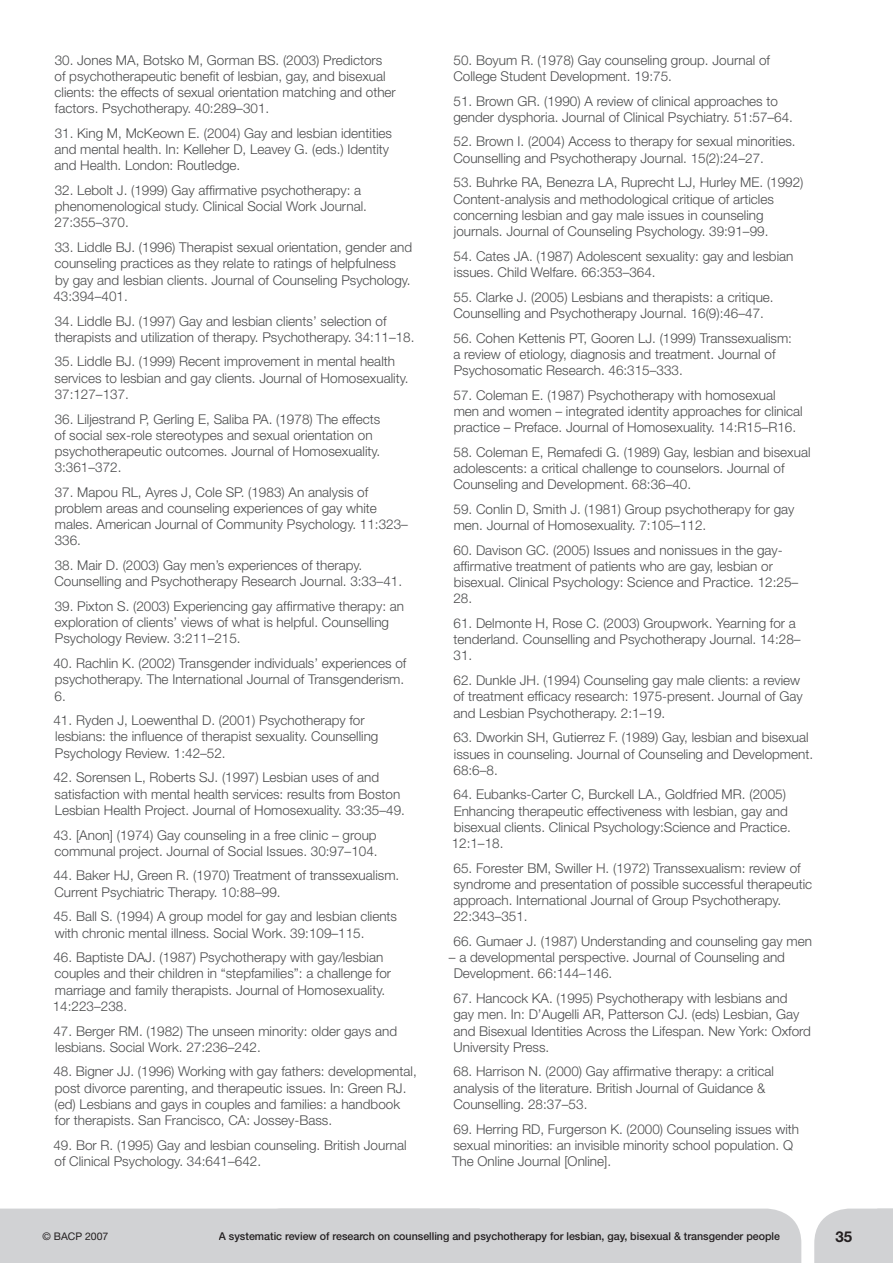
<style>
.page{position:relative;width:893px;height:1263px;background:#fff}
.page>*{position:absolute;margin:0;border:0;box-sizing:border-box;transform-origin:0 0}
.t1{font:700 15px "Helvetica Neue";color:#231f20}
.t2{font:300 13.5px/16.2px "Helvetica Neue";color:#4b4c4d}
.t3{font:500 10.95px "Helvetica Neue";color:#231f20}
.t4{font:10.5px "Helvetica Neue";color:#231f20}
</style>
<div class="page">
<div style="left:0;top:1208px;width:480px;height:55px;background:#d1d2d4"></div>
<svg style="left:814px;top:1208px;width:63px;height:55px;background:#d5d6d7"></svg>
<div style="left:877px;top:1208px;width:16px;height:55px;background:#d1d2d4"></div>
<div style="left:219px;top:1208px;width:582px;height:55px;background:#d1d2d4"></div>
<div style="left:836px;top:1231px;width:16px;height:11px;background:#d1d2d4"></div>
<p class="t2" style="left:55px;top:51px;width:343px">30. Jones MA, Botsko M, Gorman BS. (2003) Predictors of psychotherapeutic benefit of lesbian, gay, and bisexual clients: the effects of sexual orientation matching and other factors. Psychotherapy. 40:289–301.</p>
<p class="t2" style="left:55px;top:125px;width:339px">31. King M, McKeown E. (2004) Gay and lesbian identities and mental health. In: Kelleher D, Leavey G. (eds.) Identity and Health. London: Routledge.</p>
<p class="t2" style="left:55px;top:182px;width:314px">32. Lebolt J. (1999) Gay affirmative psychotherapy: a phenomenological study. Clinical Social Work Journal.<br>27:355–370.</p>
<p class="t2" style="left:53px;top:239px;width:360px">33. Liddle BJ. (1996) Therapist sexual orientation, gender and counseling practices as they relate to ratings of helpfulness by gay and lesbian clients. Journal of Counseling Psychology.<br>43:394–401.</p>
<p class="t2" style="left:55px;top:312px;width:361px">34. Liddle BJ. (1997) Gay and lesbian clients’ selection of therapists and utilization of therapy. Psychotherapy. 34:11–18.</p>
<p class="t2" style="left:55px;top:353px;width:355px">35. Liddle BJ. (1999) Recent improvement in mental health services to lesbian and gay clients. Journal of Homosexuality.<br>37:127–137.</p>
<p class="t2" style="left:55px;top:410px;width:327px">36. Liljestrand P, Gerling E, Saliba PA. (1978) The effects of social sex-role stereotypes and sexual orientation on psychotherapeutic outcomes. Journal of Homosexuality.<br>3:361–372.</p>
<p class="t2" style="left:55px;top:484px;width:355px">37. Mapou RL, Ayres J, Cole SP. (1983) An analysis of problem areas and counseling experiences of gay white males. American Journal of Community Psychology. 11:323– 336.</p>
<p class="t2" style="left:54px;top:557px;width:349px">38. Mair D. (2003) Gay men’s experiences of therapy.<br>Counselling and Psychotherapy Research Journal. 3:33–41.</p>
<p class="t2" style="left:55px;top:598px;width:351px">39. Pixton S. (2003) Experiencing gay affirmative therapy: an exploration of clients’ views of what is helpful. Counselling<br>Psychology Review. 3:211–215.</p>
<p class="t2" style="left:53px;top:655px;width:354px">40. Rachlin K. (2002) Transgender individuals’ experiences of psychotherapy. The International Journal of Transgenderism.<br>6.</p>
<p class="t2" style="left:53px;top:712px;width:326px">41. Ryden J, Loewenthal D. (2001) Psychotherapy for lesbians: the influence of therapist sexuality. Counselling<br>Psychology Review. 1:42–52.</p>
<p class="t2" style="left:53px;top:769px;width:353px">42. Sorensen L, Roberts SJ. (1997) Lesbian uses of and satisfaction with mental health services: results from Boston<br>Lesbian Health Project. Journal of Homosexuality. 33:35–49.</p>
<p class="t2" style="left:53px;top:826px;width:326px">43. [Anon] (1974) Gay counseling in a free clinic – group communal project. Journal of Social Issues. 30:97–104.</p>
<p class="t2" style="left:53px;top:867px;width:347px">44. Baker HJ, Green R. (1970) Treatment of transsexualism.<br>Current Psychiatric Therapy. 10:88–99.</p>
<p class="t2" style="left:53px;top:908px;width:345px">45. Ball S. (1994) A group model for gay and lesbian clients with chronic mental illness. Social Work. 39:109–115.</p>
<p class="t2" style="left:53px;top:949px;width:340px">46. Baptiste DAJ. (1987) Psychotherapy with gay/lesbian couples and their children in “stepfamilies”: a challenge for marriage and family therapists. Journal of Homosexuality.<br>14:223–238.</p>
<p class="t2" style="left:53px;top:1022px;width:345px">47. Berger RM. (1982) The unseen minority: older gays and lesbians. Social Work. 27:236–242.</p>
<p class="t2" style="left:53px;top:1063px;width:365px">48. Bigner JJ. (1996) Working with gay fathers: developmental, post divorce parenting, and therapeutic issues. In: Green RJ. (ed) Lesbians and gays in couples and families: a handbook for therapists. San Francisco, CA: Jossey-Bass.</p>
<p class="t2" style="left:53px;top:1136px;width:355px">49. Bor R. (1995) Gay and lesbian counseling. British Journal of Clinical Psychology. 34:641–642.</p>
<p class="t2" style="left:453px;top:51px;width:318px">50. Boyum R. (1978) Gay counseling group. Journal of<br>College Student Development. 19:75.</p>
<p class="t2" style="left:453px;top:92px;width:341px">51. Brown GR. (1990) A review of clinical approaches to gender dysphoria. Journal of Clinical Psychiatry. 51:57–64.</p>
<p class="t2" style="left:453px;top:133px;width:344px">52. Brown I. (2004) Access to therapy for sexual minorities.<br>Counselling and Psychotherapy Journal. 15(2):24–27.</p>
<p class="t2" style="left:453px;top:174px;width:352px">53. Buhrke RA, Benezra LA, Ruprecht LJ, Hurley ME. (1992)<br>Content-analysis and methodological critique of articles concerning lesbian and gay male issues in counseling journals. Journal of Counseling Psychology. 39:91–99.</p>
<p class="t2" style="left:454px;top:247px;width:341px">54. Cates JA. (1987) Adolescent sexuality: gay and lesbian issues. Child Welfare. 66:353–364.</p>
<p class="t2" style="left:453px;top:288px;width:322px">55. Clarke J. (2005) Lesbians and therapists: a critique.<br>Counselling and Psychotherapy Journal. 16(9):46–47.</p>
<p class="t2" style="left:453px;top:329px;width:340px">56. Cohen Kettenis PT, Gooren LJ. (1999) Transsexualism: a review of etiology, diagnosis and treatment. Journal of<br>Psychosomatic Research. 46:315–333.</p>
<p class="t2" style="left:454px;top:386px;width:351px">57. Coleman E. (1987) Psychotherapy with homosexual men and women – integrated identity approaches for clinical practice – Preface. Journal of Homosexuality. 14:R15–R16.</p>
<p class="t2" style="left:453px;top:443px;width:359px">58. Coleman E, Remafedi G. (1989) Gay, lesbian and bisexual adolescents: a critical challenge to counselors. Journal of<br>Counseling and Development. 68:36–40.</p>
<p class="t2" style="left:454px;top:501px;width:342px">59. Conlin D, Smith J. (1981) Group psychotherapy for gay men. Journal of Homosexuality. 7:105–112.</p>
<p class="t2" style="left:453px;top:541px;width:346px">60. Davison GC. (2005) Issues and nonissues in the gay&shy;affirmative treatment of patients who are gay, lesbian or bisexual. Clinical Psychology: Science and Practice. 12:25– 28.</p>
<p class="t2" style="left:453px;top:615px;width:349px">61. Delmonte H, Rose C. (2003) Groupwork. Yearning for a tenderland. Counselling and Psychotherapy Journal. 14:28–<br>31.</p>
<p class="t2" style="left:453px;top:672px;width:351px">62. Dunkle JH. (1994) Counseling gay male clients: a review of treatment efficacy research: 1975-present. Journal of Gay and Lesbian Psychotherapy. 2:1–19.</p>
<p class="t2" style="left:453px;top:729px;width:361px">63. Dworkin SH, Gutierrez F. (1989) Gay, lesbian and bisexual issues in counseling. Journal of Counseling and Development.<br>68:6–8.</p>
<p class="t2" style="left:452px;top:786px;width:341px">64. Eubanks-Carter C, Burckell LA., Goldfried MR. (2005)<br>Enhancing therapeutic effectiveness with lesbian, gay and bisexual clients. Clinical Psychology:Science and Practice.<br>12:1–18.</p>
<p class="t2" style="left:453px;top:859px;width:360px">65. Forester BM, Swiller H. (1972) Transsexualism: review of syndrome and presentation of possible successful therapeutic approach. International Journal of Group Psychotherapy.<br>22:343–351.</p>
<p class="t2" style="left:453px;top:933px;width:360px">66. Gumaer J. (1987) Understanding and counseling gay men</p>
<p class="t2" style="left:454px;top:949px;width:333px;text-indent:-5px">– a developmental perspective. Journal of Counseling and<br>Development. 66:144–146.</p>
<p class="t2" style="left:453px;top:990px;width:359px">67. Hancock KA. (1995) Psychotherapy with lesbians and gay men. In: D’Augelli AR, Patterson CJ. (eds) Lesbian, Gay and Bisexual Identities Across the Lifespan. New York: Oxford University Press.</p>
<p class="t2" style="left:453px;top:1063px;width:322px">68. Harrison N. (2000) Gay affirmative therapy: a critical analysis of the literature. British Journal of Guidance &amp;<br>Counselling. 28:37–53.</p>
<p class="t2" style="left:452px;top:1120px;width:349px">69. Herring RD, Furgerson K. (2000) Counseling issues with sexual minorities: an invisible minority school population. Q<br>The Online Journal [Online].</p>
<p class="t4" style="left:43px;top:1230px;width:67px">© BACP 2007</p>
<p class="t3" style="left:219px;top:1230px;width:563px">A systematic review of research on counselling and psychotherapy for lesbian, gay, bisexual &amp; transgender people</p>
<p class="t1" style="left:835px;top:1227px;width:18px">35</p>
</div>
